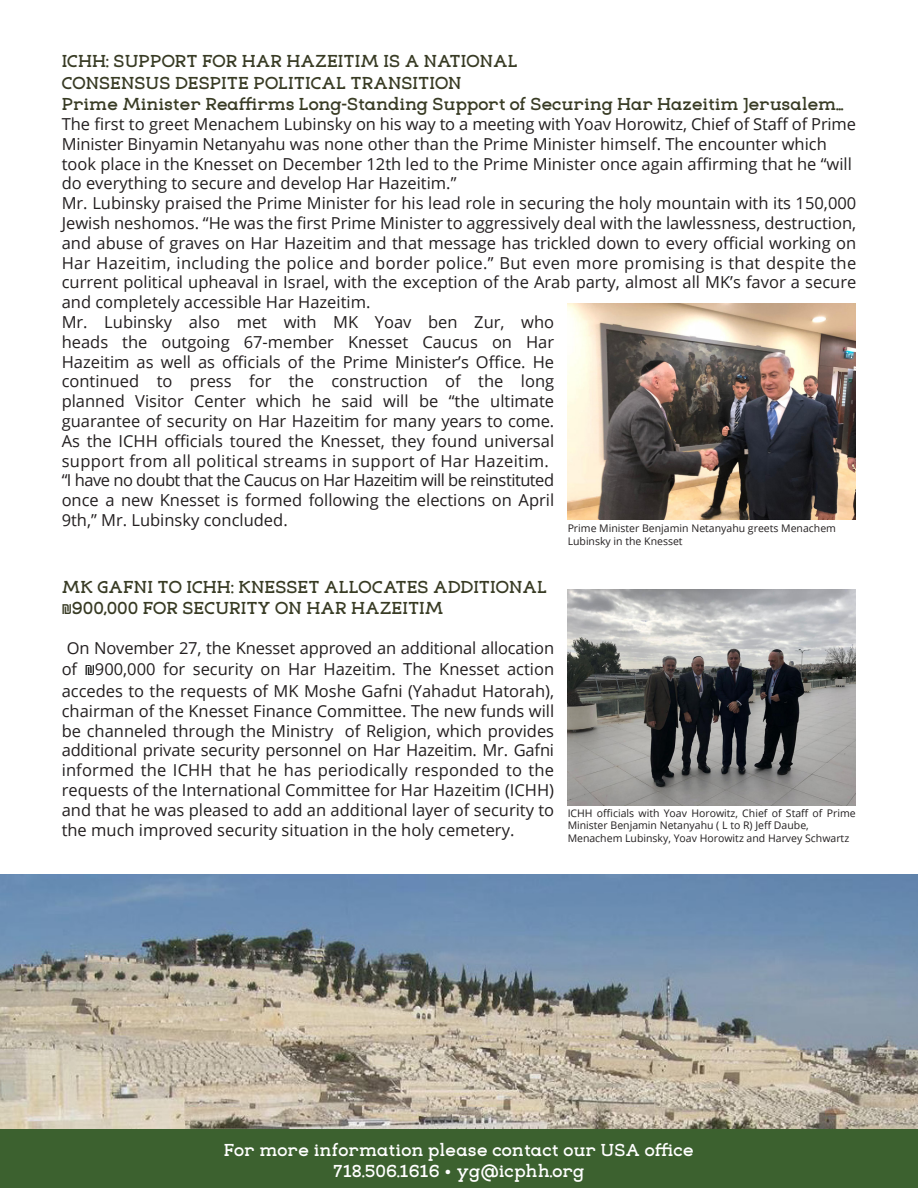
<style>
.page{position:relative;width:918px;height:1188px;background:#fff}
.page>*{position:absolute;margin:0;border:0;box-sizing:border-box;transform-origin:0 0}
.t1{font:700 18px/21.6px "Eligible";color:#383b24}
.t2{font:700 18px "Eligible";color:#fff}
.t3{font:16.5px/19.8px "Open Sans";color:#231f20;text-align:justify}
.t4{font:16.5px/19.8px "Open Sans";letter-spacing:.02em;color:#231f20}
.t5{font:10.5px/12.6px "Open Sans";color:#231f20}
.s1{font-family:"Microsoft Jheng Hei"}
.s2{font-family:"Microsoft Jheng Hei";font-size:18px;color:#000}
.s3{font-family:"Alice";font-weight:400}
</style>
<div class="page">
<img style="left:0;top:875px;width:918px;height:255px">
<div style="left:0;top:1130px;width:918px;height:58px;background:#3c612f"></div>
<img style="left:568px;top:304px;width:288px;height:216px">
<img style="left:568px;top:589px;width:288px;height:216px">
<p class="t1" style="left:62px;top:49px;width:458px">ICHH: SUPPORT FOR HAR HAZEITIM IS A NATIONAL</p>
<p class="t1" style="left:62px;top:71px;width:401px">CONSENSUS DESPITE POLITICAL TRANSITION</p>
<p class="t1" style="left:62px;top:92px;width:783px">Prime Minister Reaffirms Long-Standing Support of Securing Har Hazeitim Jerusalem…</p>
<p class="t3" style="left:62px;top:114px;width:796px;text-align:left">The first to greet Menachem Lubinsky on his way to a meeting with Yoav Horowitz, Chief of Staff of Prime Minister Binyamin Netanyahu was none other than the Prime Minister himself. The encounter which took place in the Knesset on December 12th led to the Prime Minister once again affirming that he “will do everything to secure and develop Har Hazeitim.”</p>
<p class="t3" style="left:62px;top:193px;width:796px">Mr. Lubinsky praised the Prime Minister for his lead role in securing the holy mountain with its 150,000<br>Jewish neshomos. “He was the first Prime Minister to aggressively deal with the lawlessness, destruction, and abuse of graves on Har Hazeitim and that message has trickled down to every official working on Har Hazeitim, including the police and border police.” But even more promising is that despite the current political upheaval in Israel, with the exception of the Arab party, almost all MK’s favor a secure and completely accessible Har Hazeitim.</p>
<p class="t3" style="left:62px;top:312px;width:494px">Mr. Lubinsky also met with MK Yoav ben Zur, who heads the outgoing 67-member Knesset Caucus on Har</p>
<p class="t3" style="left:62px;top:351px;width:494px">Hazeitim as well as officials of the Prime Minister’s Office. He</p>
<p class="t3" style="left:62px;top:371px;width:494px">continued to press for the construction of the long planned Visitor Center which he said will be “the ultimate</p>
<p class="t3" style="left:62px;top:411px;width:494px">guarantee of security on Har Hazeitim for many years to come.</p>
<p class="t4" style="left:62px;top:431px;width:494px">As the ICHH officials toured the Knesset, they found universal support from all political streams in support of Har Hazeitim.</p>
<p class="t3" style="left:62px;top:470px;width:494px">“I have no doubt that the Caucus on Har Hazeitim will be reinstituted once a new Knesset is formed following the elections on April 9th,” Mr. Lubinsky concluded.</p>
<p class="t5" style="left:568px;top:522px;width:270px">Prime Minister Benjamin Netanyahu greets Menachem</p>
<p class="t5" style="left:568px;top:535px;width:116px">Lubinsky in the Knesset</p>
<p class="t1" style="left:62px;top:575px;width:487px">MK GAFNI TO ICHH: KNESSET ALLOCATES ADDITIONAL <span class="s1">₪</span>900,000 FOR SECURITY ON HAR HAZEITIM</p>
<p class="t3" style="left:62px;top:637px;width:494px;line-height:21.6px;text-align:center">On November 27, the Knesset approved an additional allocation of <span class="s2">₪</span>900,000 for security on Har Hazeitim. The Knesset action accedes to the requests of MK Moshe Gafni (Yahadut Hatorah),</p>
<p class="t3" style="left:62px;top:701px;width:494px">chairman of the Knesset Finance Committee. The new funds will be channeled through the Ministry of Religion, which provides additional private security personnel on Har Hazeitim. Mr. Gafni informed the ICHH that he has periodically responded to the requests of the International Committee for Har Hazeitim (ICHH) and that he was pleased to add an additional layer of security to the much improved security situation in the holy cemetery.</p>
<p class="t5" style="left:568px;top:806px;width:289px">ICHH officials with Yoav Horowitz, Chief of Staff of Prime<br>Minister Benjamin Netanyahu ( L to R) Jeff Daube,</p>
<p class="t5" style="left:568px;top:831px;width:283px">Menachem Lubinsky, Yoav Horowitz and Harvey Schwartz</p>
<p class="t2" style="left:224px;top:1133px;width:472px">For more information please contact our USA office</p>
<p class="t2" style="left:333px;top:1155px;width:253px">718.506.1616 <span class="s3">•</span> yg@icphh.org</p>
</div>
